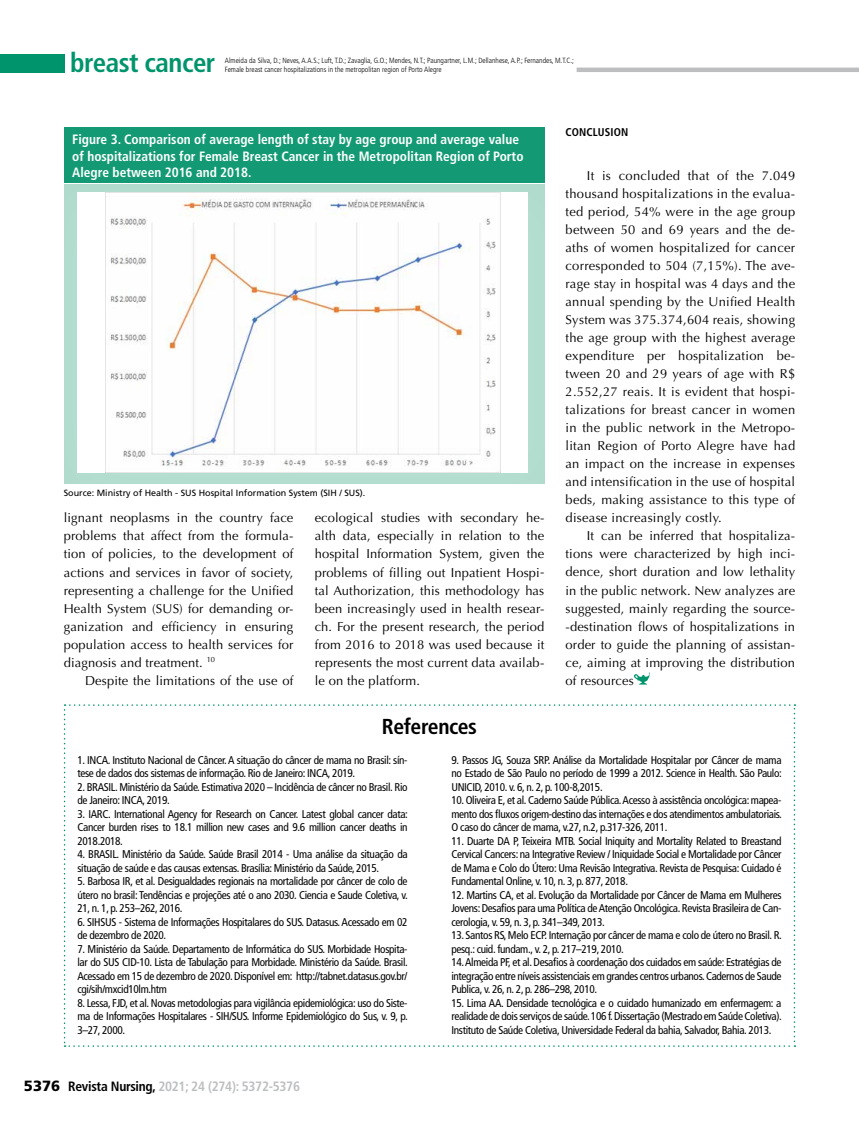
<style>
.page{position:relative;width:859px;height:1132px;background:#fff}
.page>*{position:absolute;margin:0;border:0;box-sizing:border-box;transform-origin:0 0}
.t1{font:700 condensed 27px "Frutiger LT Std";letter-spacing:-.02em;color:#00946c}
.t2{font:700 condensed 21.6px "Frutiger LT Std";letter-spacing:-.02em;color:#000}
.t3{font:700 condensed 13.5px/16.5px "Frutiger LT Std";color:#fff}
.t4{font:700 condensed 13.5px "Frutiger LT Std";letter-spacing:-.02em;color:#bcbec0}
.t5{font:12.9px/18px "Optima LT Std";letter-spacing:.01em;color:#000;text-align:justify}
.t6{font:condensed 11.25px/13.5px "Frutiger LT Std";letter-spacing:-.03em;color:#000;text-align:justify}
.t7{font:700 condensed 11.25px "Frutiger LT Std";letter-spacing:.01em;color:#000}
.t8{font:9px "Frutiger LT Std";color:#000}
.t9{font:300 condensed 7.5px/9px "Frutiger LT Std";color:#000}
.s1{font-weight:900;font-stretch:normal;font-size:14.85px;color:#000}
.s2{color:#000}
</style>
<div class="page">
<div style="left:0;top:54px;width:65px;height:18px;background:#00946c"></div>
<hr style="left:577px;top:68px;width:282px;height:4px;background:#bcbec0">
<svg style="left:634px;top:672px;width:16px;height:12px"></svg>
<svg style="left:64px;top:704px;width:731px;height:342px"></svg>
<div style="left:60px;top:179px;width:485px;height:305px;background:#000;opacity:.03"></div>
<div style="left:64px;top:128px;width:480px;height:55px;background:#139a74"></div>
<div style="left:78px;top:192px;width:450px;height:280px;background:#fff"></div>
<img style="left:105px;top:192px;width:396px;height:280px">
<h1 class="t1" style="left:70px;top:47px;width:147px">breast cancer</h1>
<p class="t9" style="left:225px;top:56px;width:350px">Almeida da Silva, D.; Neves, A.A.S.; Luft, T.D.; Zavaglia, G.O.; Mendes, N.T.; Paungartner, L.M.; Dellanhese, A.P.; Fernandes, M.T.C.;<br>Female breast cancer hospitalizations in the metropolitan region of Porto Alegre</p>
<p class="t3" style="left:72px;top:131px;width:453px">Figure 3. Comparison of average length of stay by age group and average value of hospitalizations for Female Breast Cancer in the Metropolitan Region of Porto<br>Alegre between 2016 and 2018.</p>
<p class="t8" style="left:64px;top:487px;width:303px">Source: Ministry of Health - SUS Hospital Information System (SIH / SUS).</p>
<p class="t5" style="left:64px;top:509px;width:231px">lignant neoplasms in the country face problems that affect from the formula&shy;tion of policies, to the development of actions and services in favor of society, representing a challenge for the Unified Health System (SUS) for demanding or&shy;ganization and efficiency in ensuring population access to health services for diagnosis and treatment. <sup>10</sup></p>
<p class="t5" style="left:85px;top:671px;width:210px">Despite the limitations of the use of</p>
<p class="t5" style="left:315px;top:509px;width:231px">ecological studies with secondary he&shy;alth data, especially in relation to the hospital Information System, given the problems of filling out Inpatient Hospi&shy;tal Authorization, this methodology has been increasingly used in health resear&shy;ch. For the present research, the period from 2016 to 2018 was used because it represents the most current data availab&shy;le on the platform.</p>
<p class="t7" style="left:566px;top:125px;width:64px">CONCLUSION</p>
<p class="t5" style="left:566px;top:167px;width:231px;text-indent:21px">It is concluded that of the 7.049 thousand hospitalizations in the evalua&shy;ted period, 54% were in the age group between 50 and 69 years and the de&shy;aths of women hospitalized for cancer corresponded to 504 (7,15%). The ave&shy;rage stay in hospital was 4 days and the annual spending by the Unified Health System was 375.374,604 reais, showing the age group with the highest average expenditure per hospitalization be&shy;tween 20 and 29 years of age with R$ 2.552,27 reais. It is evident that hospi&shy;talizations for breast cancer in women in the public network in the Metropo&shy;litan Region of Porto Alegre have had an impact on the increase in expenses and intensification in the use of hospital beds, making assistance to this type of disease increasingly costly.</p>
<p class="t5" style="left:566px;top:527px;width:231px;text-indent:21px">It can be inferred that hospitaliza&shy;tions were characterized by high inci&shy;dence, short duration and low lethality in the public network. New analyzes are suggested, mainly regarding the source--destination flows of hospitalizations in order to guide the planning of assistan&shy;ce, aiming at improving the distribution of resources</p>
<h2 class="t2" style="left:382px;top:713px;width:97px">References</h2>
<p class="t6" style="left:77px;top:752px;width:332px">1. INCA. Instituto Nacional de Câncer. A situação do câncer de mama no Brasil: sín&shy;tese de dados dos sistemas de informação. Rio de Janeiro: INCA, 2019.</p>
<p class="t6" style="left:77px;top:779px;width:332px">2. BRASIL. Ministério da Saúde. Estimativa 2020 – Incidência de câncer no Brasil. Rio de Janeiro: INCA, 2019.</p>
<p class="t6" style="left:77px;top:806px;width:332px">3. IARC. International Agency for Research on Cancer. Latest global cancer data:<br>Cancer burden rises to 18.1 million new cases and 9.6 million cancer deaths in 2018.2018.</p>
<p class="t6" style="left:77px;top:847px;width:332px">4. BRASIL. Ministério da Saúde. Saúde Brasil 2014 - Uma análise da situação da situação de saúde e das causas extensas. Brasília: Ministério da Saúde, 2015.</p>
<p class="t6" style="left:77px;top:874px;width:332px">5. Barbosa IR, et al. Desigualdades regionais na mortalidade por câncer de colo de útero no brasil: Tendências e projeções até o ano 2030. Ciencia e Saude Coletiva, v.<br>21, n. 1, p. 253–262, 2016.</p>
<p class="t6" style="left:77px;top:914px;width:332px">6. SIHSUS - Sistema de Informações Hospitalares do SUS. Datasus. Acessado em 02 de dezembro de 2020.</p>
<p class="t6" style="left:77px;top:941px;width:332px">7. Ministério da Saúde. Departamento de Informática do SUS. Morbidade Hospita&shy;lar do SUS CID-10. Lista de Tabulação para Morbidade. Ministério da Saúde. Brasil.<br>Acessado em 15 de dezembro de 2020. Disponível em: http://tabnet.datasus.gov.br/ cgi/sih/mxcid10lm.htm</p>
<p class="t6" style="left:77px;top:995px;width:332px">8. Lessa, FJD, et al. Novas metodologias para vigilância epidemiológica: uso do Siste&shy;ma de Informações Hospitalares - SIH/SUS. Informe Epidemiológico do Sus, v. 9, p.<br>3–27, 2000.</p>
<p class="t6" style="left:451px;top:752px;width:332px">9. Passos JG, Souza SRP. Análise da Mortalidade Hospitalar por Câncer de mama no Estado de São Paulo no período de 1999 a 2012. Science in Health. São Paulo:<br>UNICID, 2010. v. 6, n. 2, p. 100-8,2015.</p>
<p class="t6" style="left:451px;top:793px;width:332px">10. Oliveira E, et al. Caderno Saúde Pública. Acesso à assistência oncológica: mapea&shy;mento dos fluxos origem-destino das internações e dos atendimentos ambulatoriais.<br>O caso do câncer de mama, v.27, n.2, p.317-326, 2011.</p>
<p class="t6" style="left:451px;top:833px;width:332px">11. Duarte DA P, Teixeira MTB. Social Iniquity and Mortality Related to Breastand Cervical Cancers: na Integrative Review / Iniquidade Social e Mortalidade por Câncer de Mama e Colo do Útero: Uma Revisão Integrativa. Revista de Pesquisa: Cuidado é Fundamental Online, v. 10, n. 3, p. 877, 2018.</p>
<p class="t6" style="left:451px;top:887px;width:332px">12. Martins CA, et al. Evolução da Mortalidade por Câncer de Mama em Mulheres Jovens: Desafios para uma Política de Atenção Oncológica. Revista Brasileira de Can&shy;cerologia, v. 59, n. 3, p. 341–349, 2013.</p>
<p class="t6" style="left:451px;top:928px;width:332px">13. Santos RS, Melo ECP. Internação por câncer de mama e colo de útero no Brasil. R. pesq.: cuid. fundam., v. 2, p. 217–219, 2010.</p>
<p class="t6" style="left:451px;top:955px;width:332px">14. Almeida PF, et al. Desafios à coordenação dos cuidados em saúde: Estratégias de integração entre níveis assistenciais em grandes centros urbanos. Cadernos de Saude Publica, v. 26, n. 2, p. 286–298, 2010.</p>
<p class="t6" style="left:451px;top:995px;width:332px">15. Lima AA. Densidade tecnológica e o cuidado humanizado em enfermagem: a realidade de dois serviços de saúde. 106 f. Dissertação (Mestrado em Saúde Coletiva).<br>Instituto de Saúde Coletiva, Universidade Federal da bahia, Salvador, Bahia. 2013.</p>
<p class="t4" style="left:24px;top:1077px;width:277px"><span class="s1">5376</span> <span class="s2">Revista Nursing,</span> 2021; 24 (274): 5372-5376</p>
</div>
